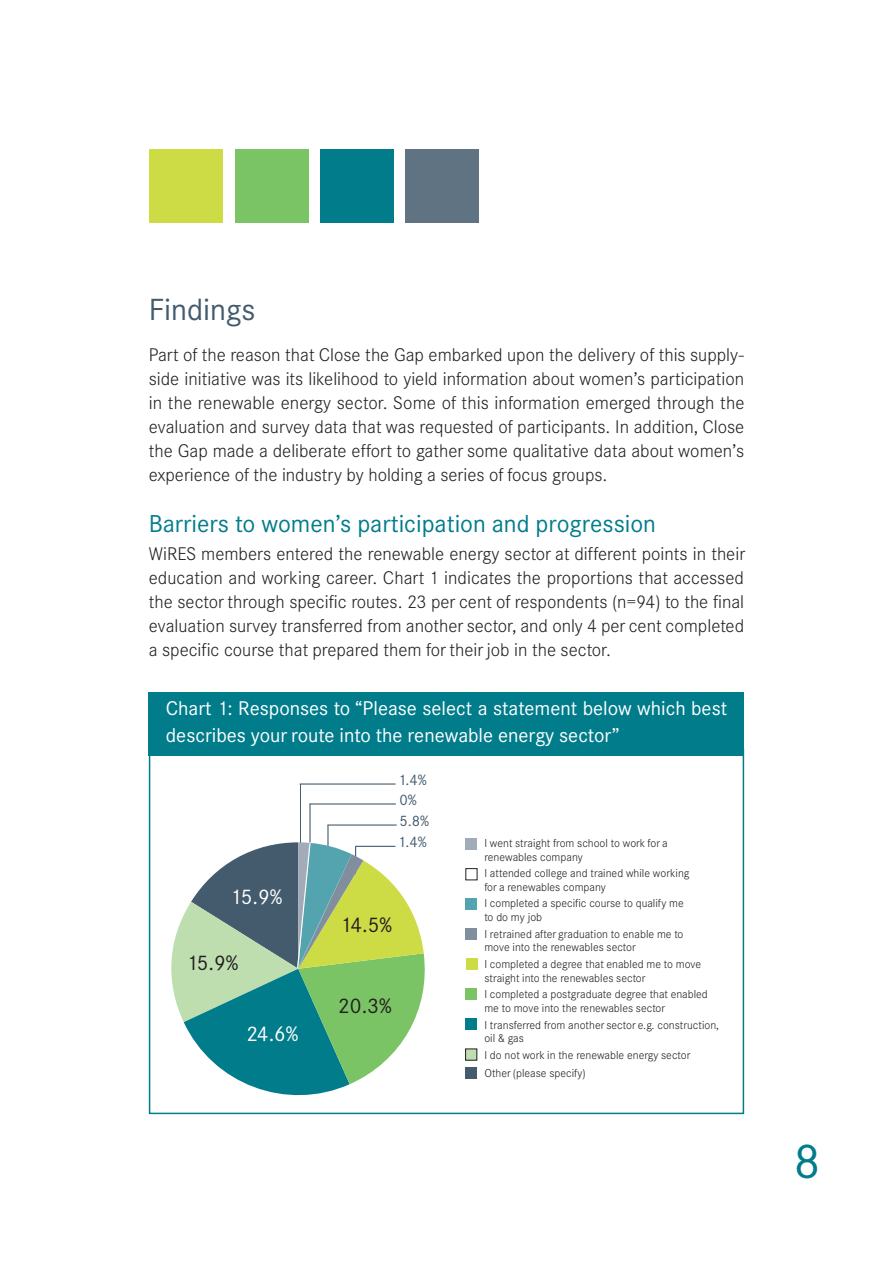
<style>
.page{position:relative;width:893px;height:1263px;background:#fff}
.page>*{position:absolute;margin:0;border:0;box-sizing:border-box;transform-origin:0 0}
.t1{font:48px "Corporate Sans BQ";color:#007c8b}
.t2{font:30px "Corporate Sans BQ";color:#435b6d}
.t3{font:24px "Corporate Sans BQ";color:#007c8b}
.t4{font:20.7px "Corporate Sans BQ";color:#231f20}
.t5{font:20.7px "Corporate Sans BQ";color:#fff}
.t6{font:19.5px/27px "Corporate Sans BQ";color:#fff}
.t7{font:300 18px/24px "Corporate Sans BQ";color:#231f20;text-align:justify}
.t8{font:14.85px/20.4px "Corporate Sans BQ";color:#435b6d}
.t9{font:300 11.25px/13.5px "Corporate Sans BQ";color:#231f20}
</style>
<div class="page">
<hr style="left:309px;top:804px;width:2px;height:58px;background:#435b6d">
<hr style="left:309px;top:803px;width:87px;height:1px;background:#435b6d">
<hr style="left:300px;top:784px;width:1px;height:61px;background:#435b6d">
<hr style="left:327px;top:825px;width:2px;height:57px;background:#435b6d">
<hr style="left:327px;top:824px;width:70px;height:1px;background:#435b6d">
<div style="left:466px;top:838px;width:11px;height:11px;background:#a2acb9"></div>
<div style="left:466px;top:868px;width:11px;height:12px;border:1px solid #231f20"></div>
<div style="left:466px;top:898px;width:11px;height:11px;background:#54a4b0"></div>
<div style="left:466px;top:928px;width:11px;height:11px;background:#808e9e"></div>
<div style="left:466px;top:958px;width:11px;height:11px;background:#cddc44"></div>
<div style="left:466px;top:988px;width:11px;height:12px;background:#7bc465"></div>
<div style="left:465px;top:1018px;width:12px;height:12px;background:#007c8b"></div>
<div style="left:466px;top:1049px;width:11px;height:11px;background:#bedeaf"></div>
<div style="left:465px;top:1049px;width:12px;height:11px;border:1px solid #231f20"></div>
<div style="left:466px;top:1067px;width:11px;height:11px;background:#435b6d"></div>
<hr style="left:300px;top:783px;width:96px;height:1px;background:#435b6d">
<svg style="left:171px;top:841px;width:254px;height:255px"></svg>
<div style="left:149px;top:692px;width:595px;height:63px;background:#007c8b"></div>
<div style="left:149px;top:149px;width:73px;height:73px;background:#cddc44"></div>
<div style="left:235px;top:149px;width:73px;height:73px;background:#7bc465"></div>
<div style="left:405px;top:149px;width:74px;height:73px;background:#5f7383"></div>
<div style="left:320px;top:149px;width:74px;height:73px;background:#007c8b"></div>
<h2 class="t2" style="left:149px;top:299px;width:108px">Findings</h2>
<p class="t7" style="left:149px;top:345px;width:597px">Part of the reason that Close the Gap embarked upon the delivery of this supply&shy;side initiative was its likelihood to yield information about women’s participation in the renewable energy sector. Some of this information emerged through the evaluation and survey data that was requested of participants. In addition, Close the Gap made a deliberate effort to gather some qualitative data about women’s experience of the industry by holding a series of focus groups.</p>
<h3 class="t3" style="left:149px;top:515px;width:509px">Barriers to women’s participation and progression</h3>
<p class="t7" style="left:149px;top:543px;width:598px">WiRES members entered the renewable energy sector at different points in their education and working career. Chart 1 indicates the proportions that accessed the sector through specific routes. 23 per cent of respondents (n=94) to the final evaluation survey transferred from another sector, and only 4 per cent completed a specific course that prepared them for their job in the sector.</p>
<p class="t6" style="left:166px;top:696px;width:563px">Chart 1: Responses to “Please select a statement below which best describes your route into the renewable energy sector”</p>
<p class="t5" style="left:230px;top:889px;width:54px">15.9%</p>
<p class="t4" style="left:186px;top:956px;width:54px">15.9%</p>
<p class="t5" style="left:247px;top:1026px;width:54px">24.6%</p>
<p class="t8" style="left:398px;top:771px;width:30px">1.4%<br>0%</p>
<p class="t8" style="left:398px;top:833px;width:30px">1.4%</p>
<p class="t8" style="left:399px;top:812px;width:31px">5.8%</p>
<p class="t4" style="left:340px;top:918px;width:53px">14.5%</p>
<p class="t4" style="left:338px;top:998px;width:55px">20.3%</p>
<p class="t9" style="left:484px;top:837px;width:185px">I went straight from school to work for a renewables company</p>
<p class="t9" style="left:484px;top:867px;width:207px">I attended college and trained while working for a renewables company</p>
<p class="t9" style="left:484px;top:898px;width:201px">I completed a specific course to qualify me to do my job</p>
<p class="t9" style="left:484px;top:928px;width:201px">I retrained after graduation to enable me to move into the renewables sector</p>
<p class="t9" style="left:484px;top:958px;width:218px">I completed a degree that enabled me to move straight into the renewables sector</p>
<p class="t9" style="left:484px;top:989px;width:225px">I completed a postgraduate degree that enabled me to move into the renewables sector</p>
<p class="t9" style="left:484px;top:1019px;width:236px">I transferred from another sector e.g. construction, oil &amp; gas</p>
<p class="t9" style="left:484px;top:1047px;width:208px;line-height:17.9px">I do not work in the renewable energy sector<br>Other (please specify)</p>
<h1 class="t1" style="left:794px;top:1144px;width:29px">8</h1>
</div>
